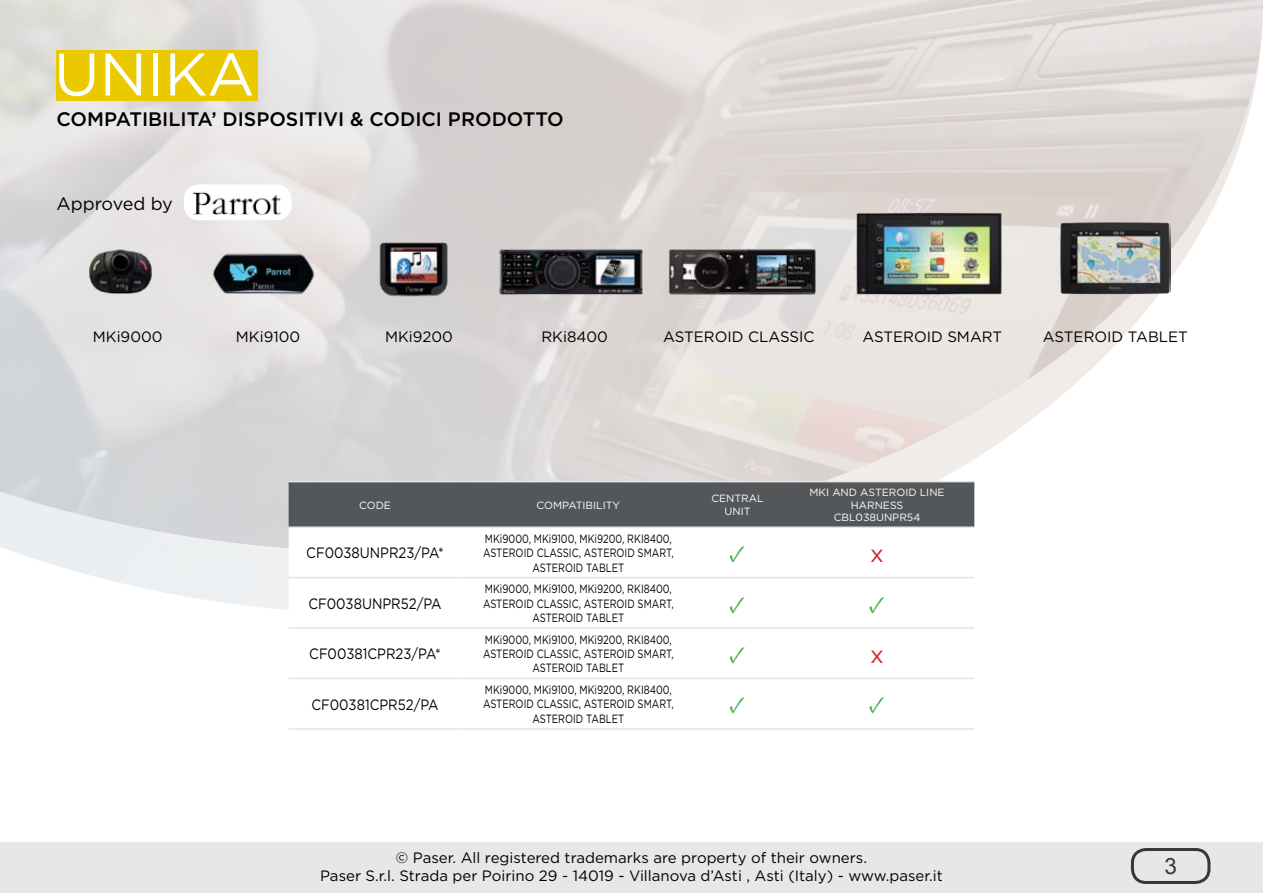
<style>
.page{position:relative;width:1263px;height:893px;background:#fff}
.page>*{position:absolute;margin:0;border:0;box-sizing:border-box;transform-origin:0 0}
.t1{font:60px "Gotham";color:#fff}
.t2{font:24px "Minion Pro";color:#41ad49}
.t3{font:24px "Gotham";color:#d2232a}
.t4{font:22.5px "Arial";color:#373639}
.t5{font:500 19.5px "Gotham";color:#000}
.t6{font:18px "Gotham";letter-spacing:-.02em;color:#000}
.t7{font:15px/18px "Gotham";color:#000;text-align:center}
.t8{font:15px "Gotham";color:#000;scale:.88 1}
.t9{font:12px/14.4px "Gotham";color:#000;scale:.79 1}
.t10{font:10.5px/12.6px "Gotham";color:#fff}
</style>
<div class="page">
<div style="left:0;top:842px;width:1263px;height:51px;background:#e6e7e8"></div>
<div style="left:1131px;top:848px;width:79px;height:36px;border:3px solid #373639;border-radius:14px"></div>
<img style="left:0;top:0;width:1263px;height:610px">
<div style="left:57px;top:50px;width:201px;height:50px;background:#ebc900"></div>
<div style="left:184px;top:185px;width:107px;height:35px;background:#fff;border-radius:15px"></div>
<img style="left:184px;top:185px;width:96px;height:29px">
<img style="left:657px;top:230px;width:166px;height:73px">
<img style="left:852px;top:206px;width:153px;height:96px">
<img style="left:76px;top:249px;width:89px;height:52px">
<img style="left:205px;top:249px;width:126px;height:52px">
<img style="left:371px;top:232px;width:88px;height:66px">
<img style="left:483px;top:231px;width:166px;height:73px">
<img style="left:1060px;top:222px;width:111px;height:73px">
<div style="left:289px;top:482px;width:685px;height:44px;background:#545759"></div>
<svg style="left:289px;top:528px;width:685px;height:82px"></svg>
<hr style="left:289px;top:481px;width:172px;height:1px;background:#e4e5e6">
<hr style="left:461px;top:481px;width:234px;height:1px;background:#e4e5e6">
<hr style="left:695px;top:481px;width:85px;height:1px;background:#e4e5e6">
<hr style="left:780px;top:481px;width:194px;height:1px;background:#e4e5e6">
<hr style="left:289px;top:526px;width:172px;height:2px;background:#e4e5e6">
<hr style="left:289px;top:627px;width:172px;height:2px;background:#e4e5e6">
<hr style="left:461px;top:526px;width:234px;height:2px;background:#e4e5e6">
<hr style="left:461px;top:627px;width:234px;height:2px;background:#e4e5e6">
<hr style="left:695px;top:526px;width:85px;height:2px;background:#e4e5e6">
<hr style="left:695px;top:627px;width:85px;height:2px;background:#e4e5e6">
<hr style="left:780px;top:526px;width:194px;height:2px;background:#e4e5e6">
<hr style="left:780px;top:627px;width:194px;height:2px;background:#e4e5e6">
<hr style="left:289px;top:577px;width:172px;height:1px;background:#e4e5e6">
<hr style="left:289px;top:678px;width:172px;height:1px;background:#e4e5e6">
<hr style="left:461px;top:577px;width:234px;height:1px;background:#e4e5e6">
<hr style="left:461px;top:678px;width:234px;height:1px;background:#e4e5e6">
<hr style="left:695px;top:577px;width:85px;height:1px;background:#e4e5e6">
<hr style="left:695px;top:678px;width:85px;height:1px;background:#e4e5e6">
<hr style="left:780px;top:577px;width:194px;height:1px;background:#e4e5e6">
<hr style="left:780px;top:678px;width:194px;height:1px;background:#e4e5e6">
<hr style="left:289px;top:728px;width:172px;height:2px;background:#e4e5e6">
<hr style="left:461px;top:728px;width:234px;height:2px;background:#e4e5e6">
<hr style="left:695px;top:728px;width:85px;height:2px;background:#e4e5e6">
<hr style="left:780px;top:728px;width:194px;height:2px;background:#e4e5e6">
<h1 class="t1" style="left:54px;top:36px;width:40px">UNIKA</h1>
<h3 class="t5" style="left:57px;top:106px;width:27px">COMPATIBILITA</h3>
<h3 class="t5" style="left:211px;top:106px;width:23px">’ DISPOSITIVI</h3>
<h3 class="t5" style="left:350px;top:106px;width:33px">&amp; CODICI</h3>
<h3 class="t5" style="left:448px;top:106px;width:16px">PRODOTTO</h3>
<h3 class="t6" style="left:57px;top:192px;width:118px">APPROVED BY</h3>
<p class="t7" style="left:93px;top:328px;width:71px">MKI9000</p>
<p class="t7" style="left:236px;top:328px;width:66px">MKI9100</p>
<p class="t7" style="left:385px;top:328px;width:69px">MKI9200</p>
<p class="t7" style="left:541px;top:328px;width:68px">RKI8400</p>
<p class="t7" style="left:663px;top:328px;width:153px">ASTEROI D CLASSI C</p>
<p class="t7" style="left:862px;top:328px;width:141px">ASTEROI D SMART</p>
<p class="t7" style="left:1043px;top:328px;width:147px">ASTEROI D TABLET</p>
<p class="t10" style="left:359px;top:498px;width:33px">CODE</p>
<p class="t10" style="left:536px;top:498px;width:85px">COMPATI BI LITY</p>
<p class="t10" style="left:724px;top:492px;width:41px;text-indent:-13px">CENTRAL<br>UNI</p>
<p class="t10" style="left:744px;top:505px;width:8px">T</p>
<p class="t10" style="left:809px;top:486px;width:137px;text-align:center">MKI AN D ASTEROI D LIN E<br>HARN ESS<br>CBL038UN PR54</p>
<p class="t8" style="left:306px;top:543px;width:158px">CF0038UN PR23/PA*</p>
<p class="t9" style="left:483px;top:531px;width:240px">MKI9000, MKI9100, MKI9200, RKI8400,<br>ASTERO</p>
<p class="t9" style="left:524px;top:545px;width:95px">ID CLASS IC, ASTERO</p>
<p class="t9" style="left:625px;top:545px;width:64px">IDSMART,</p>
<p class="t9" style="left:532px;top:560px;width:118px">ASTEROI D TABLET</p>
<h2 class="t2" style="left:729px;top:537px;width:18px">✓</h2>
<h2 class="t3" style="left:870px;top:538px;width:15px">X</h2>
<p class="t8" style="left:308px;top:594px;width:152px">CF0038UN PR52/PA</p>
<p class="t9" style="left:483px;top:581px;width:240px">MKI9000, MKI9100, MKI9200, RKI8400,<br>ASTERO</p>
<p class="t9" style="left:524px;top:596px;width:95px">ID CLASS IC, ASTERO</p>
<p class="t9" style="left:625px;top:596px;width:64px">IDSMART,</p>
<p class="t9" style="left:532px;top:610px;width:118px">ASTEROI D TABLET</p>
<h2 class="t2" style="left:729px;top:588px;width:18px">✓</h2>
<h2 class="t2" style="left:869px;top:588px;width:18px">✓</h2>
<p class="t8" style="left:309px;top:644px;width:151px">CF00381CPR23/PA*</p>
<p class="t9" style="left:483px;top:632px;width:240px">MKI9000, MKI9100, MKI9200, RKI8400,<br>ASTERO</p>
<p class="t9" style="left:524px;top:646px;width:95px">ID CLASS IC, ASTERO</p>
<p class="t9" style="left:625px;top:646px;width:64px">IDSMART,</p>
<p class="t9" style="left:532px;top:661px;width:118px">ASTEROI D TABLET</p>
<h2 class="t2" style="left:729px;top:638px;width:18px">✓</h2>
<h2 class="t3" style="left:870px;top:639px;width:15px">X</h2>
<p class="t8" style="left:311px;top:695px;width:145px">CF00381CPR52/PA</p>
<p class="t9" style="left:483px;top:682px;width:240px">MKI9000, MKI9100, MKI9200, RKI8400,<br>ASTERO</p>
<p class="t9" style="left:524px;top:697px;width:95px">ID CLASS IC, ASTERO</p>
<p class="t9" style="left:625px;top:697px;width:64px">IDSMART,</p>
<p class="t9" style="left:532px;top:711px;width:118px">ASTEROI D TABLET</p>
<h2 class="t2" style="left:729px;top:689px;width:18px">✓</h2>
<h2 class="t2" style="left:869px;top:689px;width:18px">✓</h2>
<p class="t7" style="left:320px;top:848px;width:624px">© PASER. ALL REGISTERED TRADEMARKS ARE PROPERTY OF THEIR OWNERS.<br>PASER S.R.L. STRADA PER POIRINO 29 - 14019 - VILLANOVA D’ASTI , ASTI (ITALY) - WWW.PASER.IT</p>
<h3 class="t4" style="left:1164px;top:851px;width:14px">3</h3>
</div>
